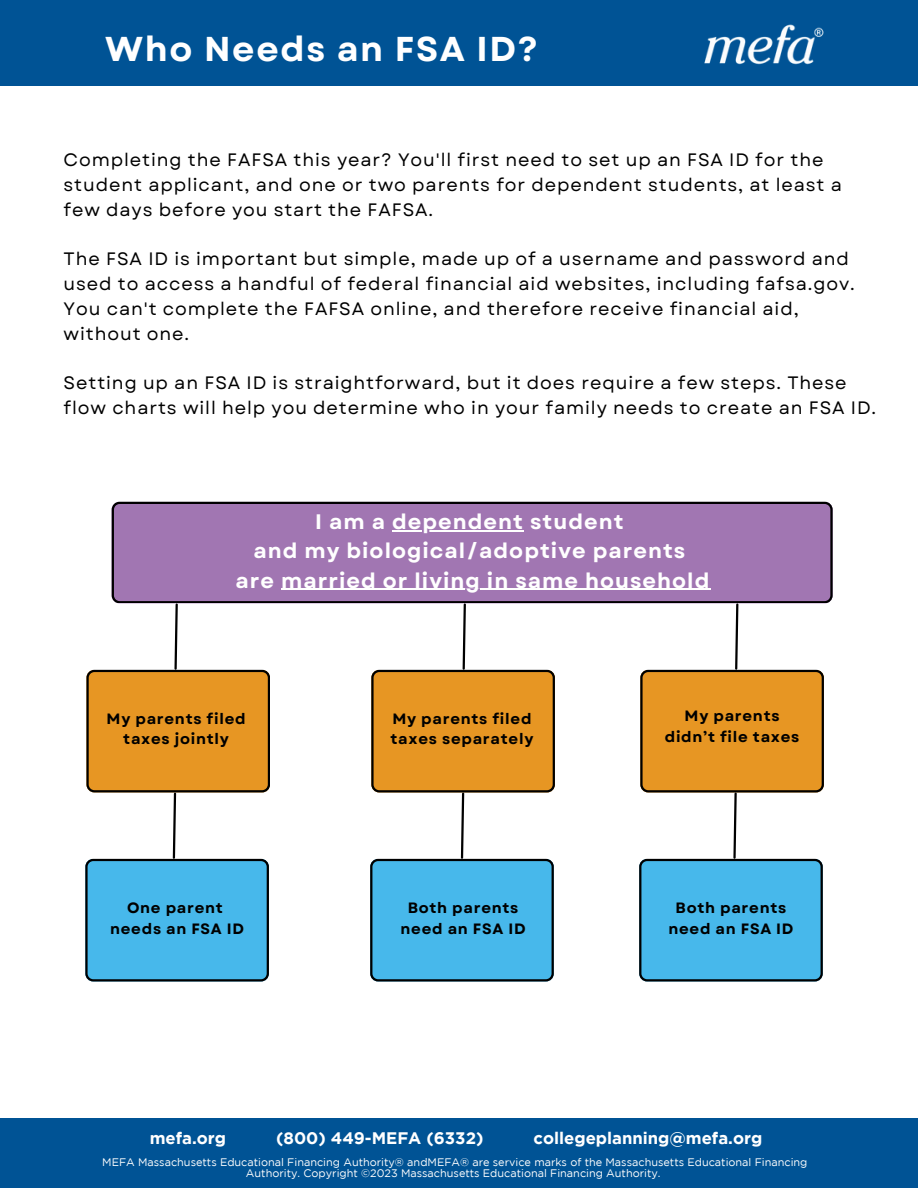
<style>
.page{position:relative;width:918px;height:1188px;background:#fff}
.page>*{position:absolute;margin:0;border:0;box-sizing:border-box;transform-origin:0 0}
.t1{font:700 34.5px "Garet";letter-spacing:.05em;color:#fff}
.t2{font:700 21px "Garet";letter-spacing:.05em;color:#fff}
.t3{font:18px/24.8px "Garet";letter-spacing:.05em;color:#000}
.t4{font:700 16.65px "Gotham";color:#fff}
.t5{font:700 15px/20.2px "Garet";letter-spacing:.05em;color:#000;text-align:center}
.t6{font:10.95px/10.9px "Gotham";color:#fff;text-align:center}
</style>
<div class="page">
<div style="left:0;top:1118px;width:918px;height:70px;background:#005395"></div>
<div style="left:0;top:0;width:918px;height:86px;background:#005395"></div>
<img style="left:704px;top:24px;width:120px;height:41px">
<div style="left:112px;top:502px;width:721px;height:101px;background:#a176b2"></div>
<hr style="left:392px;top:530px;width:132px;height:1px;background:#fff">
<hr style="left:281px;top:589px;width:429px;height:1px;background:#fff">
<svg style="left:370px;top:602px;width:185px;height:379px"></svg>
<svg style="left:639px;top:602px;width:185px;height:379px"></svg>
<svg style="left:85px;top:602px;width:185px;height:379px"></svg>
<p class="t1" style="left:105px;top:24px;width:434px">Who Needs an FSA ID?</p>
<p class="t3" style="left:64px;top:148px;width:780px">Completing the FAFSA this year? You'll first need to set up an FSA ID for the student applicant, and one or two parents for dependent students, at least a few days before you start the FAFSA.</p>
<p class="t3" style="left:64px;top:247px;width:793px">The FSA ID is important but simple, made up of a username and password and used to access a handful of federal financial aid websites, including fafsa.gov.<br>You can't complete the FAFSA online, and therefore receive financial aid, without one.</p>
<p class="t3" style="left:64px;top:370px;width:814px">Setting up an FSA ID is straightforward, but it does require a few steps. These flow charts will help you determine who in your family needs to create an FSA ID.</p>
<p class="t2" style="left:315px;top:507px;width:310px">I am a dependent student</p>
<p class="t2" style="left:253px;top:536px;width:434px">and my biological/adoptive parents</p>
<p class="t2" style="left:235px;top:565px;width:475px">are married or living in same household</p>
<p class="t5" style="left:107px;top:709px;width:141px">My parents filed taxes jointly</p>
<p class="t5" style="left:127px;top:898px;width:97px">One parent</p>
<p class="t5" style="left:110px;top:918px;width:135px">needs an FSA ID</p>
<p class="t5" style="left:391px;top:709px;width:144px;text-align:left">My parents filed taxes separately</p>
<p class="t5" style="left:665px;top:706px;width:136px">My parents didn’t file taxes</p>
<p class="t5" style="left:401px;top:898px;width:127px">Both parents need an FSA ID</p>
<p class="t5" style="left:668px;top:898px;width:127px">Both parents need an FSA ID</p>
<p class="t4" style="left:150px;top:1129px;width:78px">mefa.org</p>
<p class="t4" style="left:276px;top:1129px;width:209px">(800) 449-MEFA (6332)</p>
<p class="t4" style="left:534px;top:1129px;width:230px">collegeplanning@mefa.org</p>
<p class="t6" style="left:102px;top:1156px;width:707px">MEFA Massachusetts Educational Financing Authority® andMEFA® are service marks of the Massachusetts Educational Financing<br>Authority. Copyright ©2023 Massachusetts Educational Financing Authority.</p>
</div>
